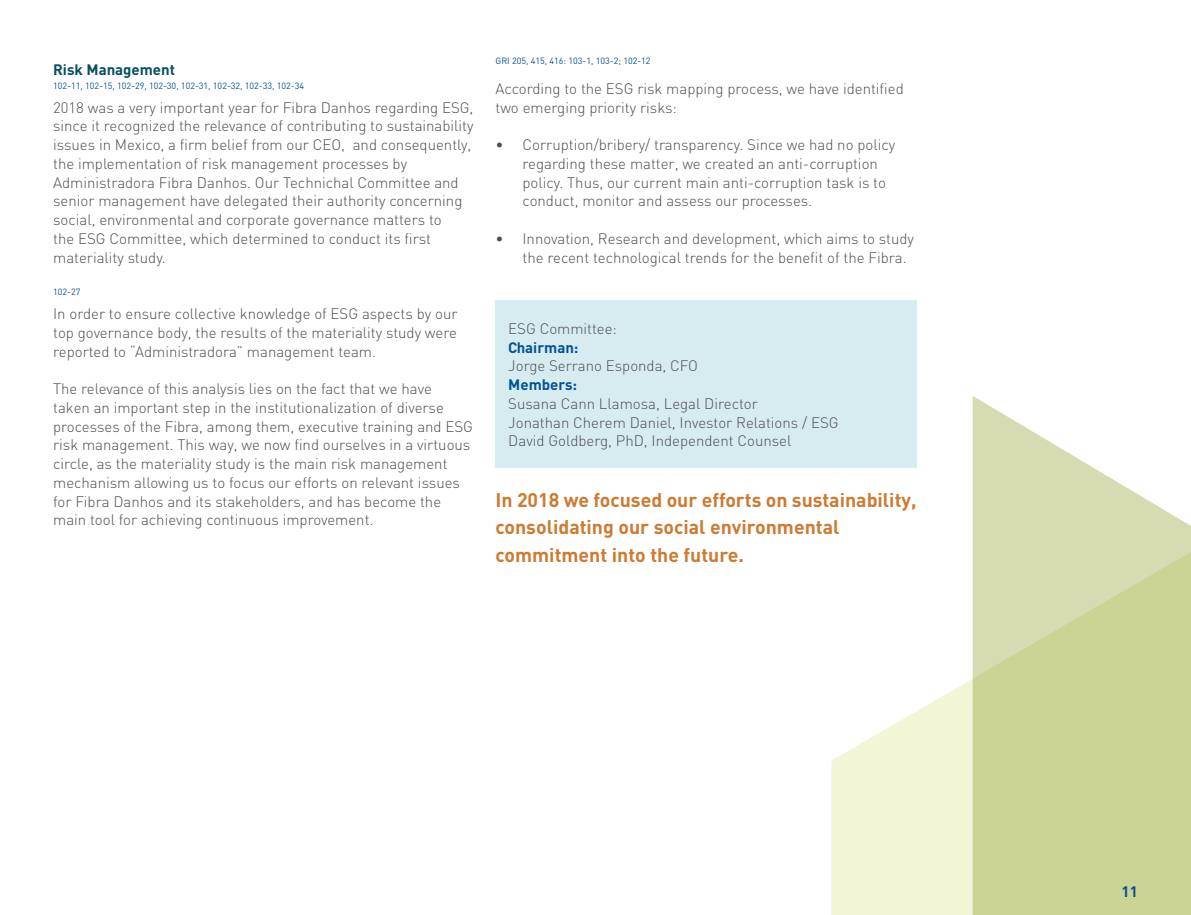
<style>
.page{position:relative;width:1191px;height:915px;background:#fff}
.page>*{position:absolute;margin:0;border:0;box-sizing:border-box;transform-origin:0 0}
.t1{font:700 19.5px/27px "DIN";color:#cc7b32}
.t2{font:300 15px/18.8px "DIN";color:#4d4d4f}
.t3{font:700 15px "DIN";color:#005293}
.t4{font:700 15px "DIN";color:#064f64}
.t5{font:9px "DIN";color:#005293}
</style>
<div class="page">
<svg style="left:831px;top:679px;width:141px;height:235px;fill:#f2f6d7"></svg>
<svg style="left:972px;top:396px;width:219px;height:518px;fill:#cbd395"></svg>
<div style="left:495px;top:300px;width:421px;height:168px;background:#d7ecf1"></div>
<p class="t4" style="left:53px;top:60px;width:123px">Risk Management</p>
<p class="t5" style="left:53px;top:80px;width:252px">102-11, 102-15, 102-29, 102-30, 102-31, 102-32, 102-33, 102-34</p>
<p class="t2" style="left:53px;top:98px;width:422px">2018 was a very important year for Fibra Danhos regarding ESG, since it recognized the relevance of contributing to sustainability issues in Mexico, a firm belief from our CEO, and consequently, the implementation of risk management processes by Administradora Fibra Danhos. Our Technichal Committee and senior management have delegated their authority concerning social, environmental and corporate governance matters to<br>the ESG Committee, which determined to conduct its first materiality study.</p>
<p class="t5" style="left:53px;top:285px;width:29px">102-27</p>
<p class="t2" style="left:53px;top:304px;width:406px;text-align:justify">In order to ensure collective knowledge of ESG aspects by our top governance body, the results of the materiality study were reported to “Administradora” management team.</p>
<p class="t2" style="left:53px;top:379px;width:421px">The relevance of this analysis lies on the fact that we have<br>taken an important step in the institutionalization of diverse processes of the Fibra, among them, executive training and ESG risk management. This way, we now find ourselves in a virtuous circle, as the materiality study is the main risk management mechanism allowing us to focus our efforts on relevant issues for Fibra Danhos and its stakeholders, and has become the main tool for achieving continuous improvement.</p>
<p class="t5" style="left:495px;top:55px;width:157px">GRI 205, 415, 416: 103-1, 103-2; 102-12</p>
<p class="t2" style="left:495px;top:79px;width:410px">According to the ESG risk mapping process, we have identified two emerging priority risks:</p>
<p class="t2" style="left:522px;top:135px;width:374px;text-indent:-27px">• Corruption/bribery/ transparency. Since we had no policy regarding these matter, we created an anti-corruption policy. Thus, our current main anti-corruption task is to conduct, monitor and assess our processes.</p>
<p class="t2" style="left:522px;top:229px;width:393px;text-indent:-27px">• Innovation, Research and development, which aims to study the recent technological trends for the benefit of the Fibra.</p>
<p class="t2" style="left:508px;top:319px;width:110px">ESG Committee:</p>
<p class="t3" style="left:508px;top:337px;width:72px">Chairman:</p>
<p class="t2" style="left:508px;top:356px;width:191px">Jorge Serrano Esponda, CFO</p>
<p class="t3" style="left:508px;top:375px;width:70px">Members:</p>
<p class="t2" style="left:508px;top:394px;width:332px">Susana Cann Llamosa, Legal Director<br>Jonathan Cherem Daniel, Investor Relations / ESG<br>David Goldberg, PhD, Independent Counsel</p>
<h1 class="t1" style="left:495px;top:486px;width:422px">In 2018 we focused our efforts on sustainability, consolidating our social environmental commitment into the future.</h1>
<p class="t3" style="left:1121px;top:881px;width:18px">11</p>
</div>
